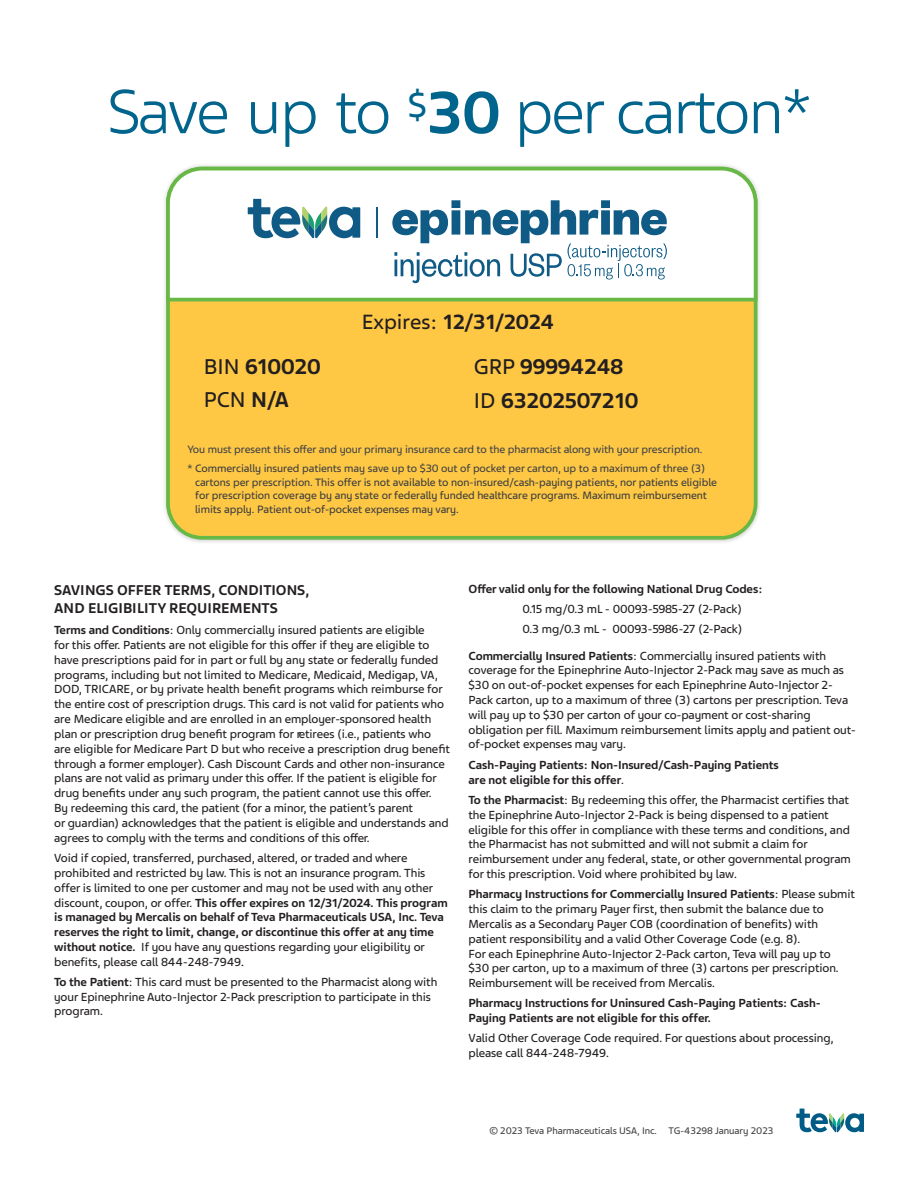
<style>
.page{position:relative;width:918px;height:1188px;background:#fff}
.page>*{position:absolute;margin:0;border:0;box-sizing:border-box;transform-origin:0 0}
.t1{font:300 66px "Teva Sans";letter-spacing:-.04em;color:#00648c}
.t2{font:700 22.65px/32.7px "Teva Sans";letter-spacing:-.02em;color:#231f20}
.t3{font:700 21.75px "Teva Sans";letter-spacing:-.02em;color:#231f20}
.t4{font:700 15px/18px "Teva Sans";letter-spacing:-.005em;color:#231f20}
.t5{font:12.3px/14.9px "Teva Sans";letter-spacing:-.005em;color:#231f20}
.t6{font:700 12.3px/14.9px "Teva Sans";letter-spacing:-.005em;color:#231f20}
.t7{font:11.25px/13.6px "Teva Sans";letter-spacing:-.005em;color:#3e3e3f}
.t8{font:11.25px/19.4px "Teva Sans";letter-spacing:-.005em;color:#434445}
.t9{font:10.2px "Teva Sans";letter-spacing:-.005em;color:#434343}
.s1{font-weight:700;font-size:63px}
.s2{font-weight:400}
.s3{color:#3e3e3f}
.s4{color:#414142}
.s5{font-weight:700}
.s6{color:#000}
</style>
<div class="page">
<svg style="left:796px;top:1109px;width:68px;height:23px"></svg>
<div style="left:162px;top:163px;width:600px;height:381px;background:#231f20;opacity:.23"></div>
<div style="left:166px;top:167px;width:591px;height:373px;background:#fec845;border:4px solid #68b845;border-radius:34px"></div>
<svg style="left:166px;top:167px;width:591px;height:136px;background:#f0f7e9"></svg>
<svg style="left:248px;top:199px;width:112px;height:39px;background:#8eb3c1"></svg>
<hr style="left:377px;top:207px;width:1px;height:30px;background:#0f5b86">
<svg style="left:392px;top:200px;width:275px;height:83px;background:#b4ccd9"></svg>
<h1 class="t1" style="left:107px;top:73px;width:706px">Save up to <sup>$</sup><span class="s1">30</span> per carton*</h1>
<h3 class="t3" style="left:362px;top:309px;width:194px"><span class="s2">Expires:</span> 12/31/2024</h3>
<h2 class="t2" style="left:204px;top:351px;width:119px"><span class="s2">BIN</span> 610020<br><span class="s2">PCN</span> N/A</h2>
<h2 class="t2" style="left:474px;top:350px;width:166px;line-height:33.5px"><span class="s2">GRP</span> 99994248<br><span class="s2">ID</span> 63202507210</h2>
<p class="t8" style="left:187px;top:439px;width:519px">You must present this offer and your primary insurance card to the pharmacist along with your prescription. * <span class="s3">Commercially insured</span> <span class="s4">patients may save up to $30 out of pocket per carton, up to a maximum of three (3)</span></p>
<p class="t7" style="left:195px;top:475px;width:523px"><span class="s4">cartons per prescription</span>. This offer is not available to non-insured/cash-paying patients, nor patients eligible for prescription coverage by any state or federally funded healthcare programs. Maximum reimbursement limits apply. Patient out-of-pocket expenses may vary.</p>
<p class="t4" style="left:54px;top:581px;width:257px">SAVINGS OFFER TERMS, CONDITIONS,<br>AND ELIGIBILITY REQUIREMENTS</p>
<p class="t5" style="left:54px;top:623px;width:397px"><span class="s5">Terms and Conditions</span>: Only commercially insured patients are eligible<br>for this offer. Patients are not eligible for this offer if they are eligible to have prescriptions paid for in part or full by any state or federally funded programs, including but not limited to Medicare, Medicaid, Medigap, VA, DOD, TRICARE, or by private health benefit programs which reimburse for the entire cost of prescription drugs. This card is not valid for patients who are Medicare eligible and are enrolled in an employer-sponsored health plan or prescription drug benefit program for retirees (i.e., patients who are eligible for Medicare Part D but who receive a prescription drug benefit through a former employer). Cash Discount Cards and other non-insurance plans are not valid as primary under this offer. If the patient is eligible for drug benefits under any such program, the patient cannot use this offer.<br>By redeeming this card, the patient (for a minor, the patient’s parent<br>or guardian) acknowledges that the patient is eligible and understands and agrees to comply with the terms and conditions of this offer.</p>
<p class="t5" style="left:54px;top:851px;width:395px">Void if copied, transferred, purchased, altered, or traded and where prohibited and restricted by law. This is not an insurance program. This offer is limited to one per customer and may not be used with any other discount, coupon, or offer. <span class="s5">This offer expires on 12/31/2024. This program is managed by Mercalis on behalf of Teva Pharmaceuticals USA, Inc. Teva reserves the right to limit, change, or discontinue this offer at any time without notice.</span> If you have any questions regarding your eligibility or benefits, please call 844-248-7949<span class="s6">.</span></p>
<p class="t5" style="left:54px;top:975px;width:385px"><span class="s5">To the Patient</span>: This card must be presented to the Pharmacist along with your Epinephrine Auto-Injector 2-Pack prescription to participate in this program.</p>
<p class="t6" style="left:468px;top:581px;width:296px">Offer valid only for the following National Drug Codes:</p>
<p class="t5" style="left:522px;top:599px;width:221px;line-height:20.2px">0.15 mg/0.3 mL - 00093-5985-27 (2-Pack)<br>0.3 mg/0.3 mL - 00093-5986-27 (2-Pack)</p>
<p class="t5" style="left:468px;top:648px;width:389px"><span class="s5">Commercially Insured Patients</span>: Commercially insured patients with coverage for the Epinephrine Auto-Injector 2-Pack may save as much as $30 on out-of-pocket expenses for each Epinephrine Auto-Injector 2- Pack carton, up to a maximum of three (3) cartons per prescription. Teva will pay up to $30 per carton of your co-payment or cost-sharing obligation per fill. Maximum reimbursement limits apply and patient out&shy;of-pocket expenses may vary.</p>
<p class="t6" style="left:468px;top:757px;width:312px">Cash-Paying Patients: Non-Insured/Cash-Paying Patients are not eligible for this offer<span class="s2">.</span></p>
<p class="t5" style="left:468px;top:793px;width:384px"><span class="s5">To the Pharmacist</span>: By redeeming this offer, the Pharmacist certifies that the Epinephrine Auto-Injector 2-Pack is being dispensed to a patient eligible for this offer in compliance with these terms and conditions, and the Pharmacist has not submitted and will not submit a claim for reimbursement under any federal, state, or other governmental program for this prescription. Void where prohibited by law.</p>
<p class="t5" style="left:468px;top:887px;width:388px"><span class="s5">Pharmacy Instructions for Commercially Insured Patients</span>: Please submit this claim to the primary Payer first, then submit the balance due to Mercalis as a Secondary Payer COB (coordination of benefits) with patient responsibility and a valid Other Coverage Code (e.g. 8).<br>For each Epinephrine Auto-Injector 2-Pack carton, Teva will pay up to<br>$30 per carton, up to a maximum of three (3) cartons per prescription.<br>Reimbursement will be received from Mercalis.</p>
<p class="t6" style="left:468px;top:996px;width:354px">Pharmacy Instructions for Uninsured Cash-Paying Patients: Cash-<br>Paying Patients are not eligible for this offer.</p>
<p class="t5" style="left:468px;top:1031px;width:367px">Valid Other Coverage Code required. For questions about processing, please call 844-248-7949.</p>
<p class="t9" style="left:489px;top:1125px;width:286px">© 2023 Teva Pharmaceuticals USA, Inc. TG-43298 January 2023</p>
</div>
